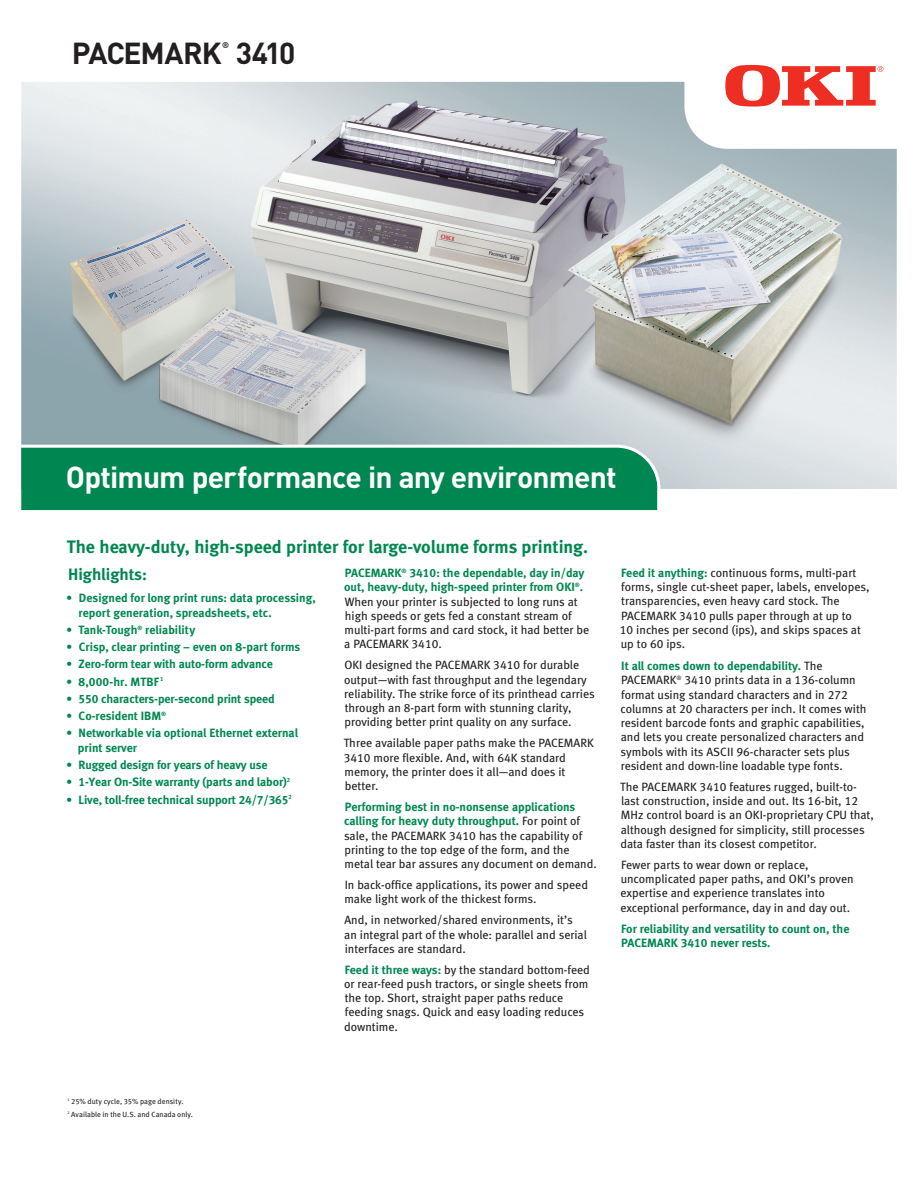
<style>
.page{position:relative;width:918px;height:1188px;background:#fff}
.page>*{position:absolute;margin:0;border:0;box-sizing:border-box;transform-origin:0 0}
._1b-FC_Beak-1line_20{font:700 30px "DIN";letter-spacing:-.03em;color:#fff}
._1a_Product_Name_20{font:700 30px "DIN";letter-spacing:-.03em;color:#231f20}
.Body_Head{font:18px "Meta Bold LF";color:#008751}
.Body{font:16.5px "Meta Bold LF";color:#008751}
.Body-2{font:12px/14.2px "Meta Book LF";color:#231f20}
.Body-3{font:12px/15px "Meta Bold LF";letter-spacing:-.005em;color:#008751}
.Body_subHead{font:12px/14.2px "Meta Book LF";color:#231f20}
._1a_Product_Name_20-2{font:700 8.25px "DIN";color:#231f20}
.footnote3__5_6{font:7.5px "Meta Book LF";letter-spacing:.005em;color:#231f20}
.s1{font-family:"Meta Bold LF";color:#008751}
</style>
<div class="page">
<svg style="left:21px;top:64px;width:876px;height:425px;background:#c1c6c9"></svg>
<svg style="left:725px;top:65px;width:158px;height:42px"></svg>
<svg style="left:21px;top:443px;width:641px;height:68px;background:#15905f"></svg>
<p class="_1a_Product_Name_20" style="left:72px;top:33px;width:152px">PACEMARK</p>
<p class="_1a_Product_Name_20-2" style="left:222px;top:40px;width:8px">®</p>
<p class="_1a_Product_Name_20" style="left:236px;top:33px;width:61px">3410</p>
<p class="_1b-FC_Beak-1line_20" style="left:66px;top:458px;width:552px">Optimum performance in any environment</p>
<p class="Body_Head" style="left:67px;top:535px;width:523px">The heavy-duty, high-speed printer for large-volume forms printing.</p>
<p class="Body" style="left:68px;top:564px;width:80px">Highlights:</p>
<p class="Body-3" style="left:79px;top:590px;width:239px;text-indent:-12px">• Designed for long print runs: data processing, report generation, spreadsheets, etc.</p>
<p class="Body-3" style="left:67px;top:622px;width:130px">• Tank-Tough<sup>®</sup> reliability</p>
<p class="Body-3" style="left:67px;top:639px;width:235px">• Crisp, clear printing – even on 8-part forms</p>
<p class="Body-3" style="left:67px;top:656px;width:208px">• Zero-form tear with auto-form advance</p>
<p class="Body-3" style="left:67px;top:674px;width:99px">• 8,000-hr. MTBF <sup>1</sup></p>
<p class="Body-3" style="left:67px;top:691px;width:210px">• 550 characters-per-second print speed</p>
<p class="Body-3" style="left:67px;top:708px;width:101px">• Co-resident IBM<sup>®</sup></p>
<p class="Body-3" style="left:78px;top:725px;width:222px;text-indent:-11px">• Networkable via optional Ethernet external print server</p>
<p class="Body-3" style="left:67px;top:757px;width:203px">• Rugged design for years of heavy use</p>
<p class="Body-3" style="left:67px;top:774px;width:225px">• 1-Year On-Site warranty (parts and labor)<sup>2</sup></p>
<p class="Body-3" style="left:67px;top:792px;width:227px">• Live, toll-free technical support 24/7/365<sup>2</sup></p>
<p class="Body-2" style="left:344px;top:566px;width:247px"><span class="s1">PACEMARK</span><sup>®</sup> <span class="s1">3410: the dependable, day in/day out, heavy-duty, high-speed printer from OKI</span><sup>®</sup><span class="s1">.<br></span>When your printer is subjected to long runs at high speeds or gets fed a constant stream of multi-part forms and card stock, it had better be a PACEMARK 3410.</p>
<p class="Body-2" style="left:344px;top:658px;width:252px">OKI designed the PACEMARK 3410 for durable output—with fast throughput and the legendary reliability. The strike force of its printhead carries through an 8-part form with stunning clarity, providing better print quality on any surface.</p>
<p class="Body-2" style="left:344px;top:736px;width:252px">Three available paper paths make the PACEMARK 3410 more flexible. And, with 64K standard memory, the printer does it all—and does it better.</p>
<p class="Body-2" style="left:344px;top:799px;width:254px"><span class="s1">Performing best in no-nonsense applications calling for heavy duty throughput.</span> For point of sale, the PACEMARK 3410 has the capability of printing to the top edge of the form, and the metal tear bar assures any document on demand.</p>
<p class="Body-2" style="left:345px;top:877px;width:245px">In back-office applications, its power and speed make light work of the thickest forms.</p>
<p class="Body-2" style="left:344px;top:913px;width:244px">And, in networked/shared environments, it’s an integral part of the whole: parallel and serial interfaces are standard.</p>
<p class="Body-2" style="left:344px;top:962px;width:247px"><span class="s1">Feed it three ways:</span> by the standard bottom-feed or rear-feed push tractors, or single sheets from the top. Short, straight paper paths reduce feeding snags. Quick and easy loading reduces downtime.</p>
<p class="Body-2" style="left:620px;top:565px;width:251px"><span class="s1">Feed it anything:</span> continuous forms, multi-part forms, single cut-sheet paper, labels, envelopes, transparencies, even heavy card stock. The PACEMARK 3410 pulls paper through at up to<br>10 inches per second (ips), and skips spaces at up to 60 ips.</p>
<p class="Body_subHead" style="left:620px;top:658px;width:248px"><span class="s1">It all comes down to dependability.</span> The PACEMARK<sup>®</sup> 3410 prints data in a 136-column format using standard characters and in 272 columns at 20 characters per inch. It comes with resident barcode fonts and graphic capabilities, and lets you create personalized characters and symbols with its ASCII 96-character sets plus resident and down-line loadable type fonts.</p>
<p class="Body-2" style="left:620px;top:779px;width:255px">The PACEMARK 3410 features rugged, built-to&shy;last construction, inside and out. Its 16-bit, 12<br>MHz control board is an OKI-proprietary CPU that, although designed for simplicity, still processes data faster than its closest competitor.</p>
<p class="Body-2" style="left:620px;top:857px;width:235px">Fewer parts to wear down or replace, uncomplicated paper paths, and OKI’s proven expertise and experience translates into exceptional performance, day in and day out.</p>
<p class="Body-3" style="left:621px;top:921px;width:230px;line-height:14.2px">For reliability and versatility to count on, the<br>PACEMARK 3410 never rests.</p>
<p class="footnote3__5_6" style="left:68px;top:1096px;width:118px"><sup>1</sup> 25% duty cycle, 35% page density.</p>
<p class="footnote3__5_6" style="left:68px;top:1109px;width:127px"><sup>2</sup> Available in the U.S. and Canada only.</p>
</div>
